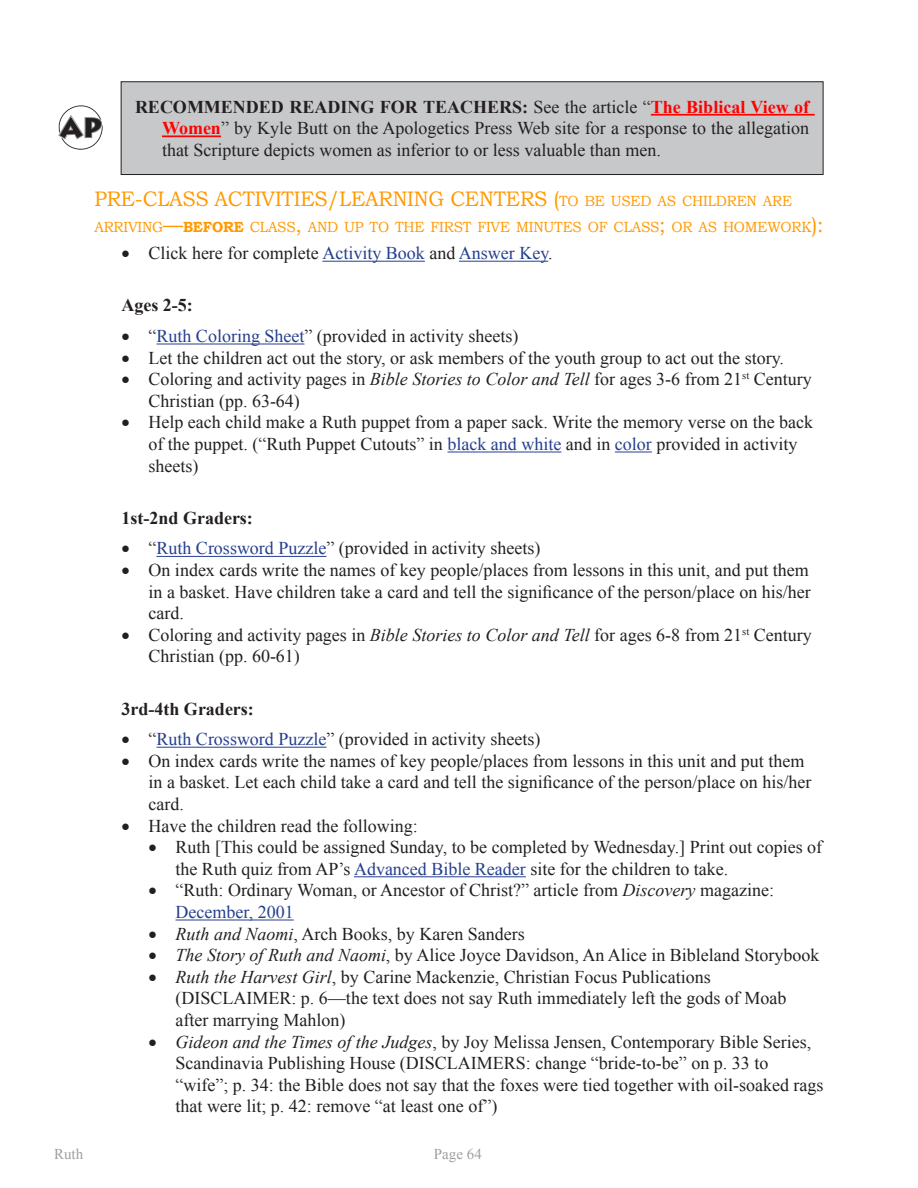
<style>
.page{position:relative;width:918px;height:1188px;background:#fff}
.page>*{position:absolute;margin:0;border:0;box-sizing:border-box;transform-origin:0 0}
.Heading_1{font:21px "Bookman Old Style";letter-spacing:-.01em;color:#f90;scale:.95 1}
.Notes{font:18px/21.6px "Times New Roman";color:#231f20}
.Heading_3{font:700 18px "Times New Roman";color:#231f20}
.t1{font:15px "Times New Roman";color:#9d9fa2}
.Heading_1-2{font:14.7px/25.2px "Bookman Old Style";letter-spacing:-.015em;color:#f90;scale:.95 1}
.s1{font-weight:700}
.s2{font-weight:700;color:#f00}
.s3{font-size:21px}
.s4{color:#253f8e}
.s5{font-style:italic}
</style>
<div class="page">
<hr style="left:322px;top:261px;width:103px;height:1px;background:#253f8e">
<hr style="left:459px;top:261px;width:89px;height:1px;background:#253f8e">
<hr style="left:156px;top:344px;width:148px;height:1px;background:#253f8e">
<hr style="left:447px;top:452px;width:114px;height:1px;background:#253f8e">
<hr style="left:615px;top:452px;width:37px;height:1px;background:#253f8e">
<hr style="left:156px;top:556px;width:170px;height:1px;background:#253f8e">
<hr style="left:156px;top:747px;width:170px;height:1px;background:#253f8e">
<hr style="left:354px;top:876px;width:172px;height:1px;background:#253f8e">
<hr style="left:176px;top:920px;width:118px;height:1px;background:#253f8e">
<div style="left:121px;top:82px;width:702px;height:93px;background:#c7c8ca"></div>
<hr style="left:651px;top:114px;width:164px;height:2px;background:#f00">
<hr style="left:162px;top:135px;width:59px;height:2px;background:#f00">
<div style="left:121px;top:81px;width:703px;height:94px;border:1px solid #231f20"></div>
<img style="left:58px;top:105px;width:45px;height:45px">
<p class="Notes" style="left:162px;top:96px;width:649px;text-align:justify;text-indent:-27px"><span class="s1">RECOMMENDED READING FOR TEACHERS:</span> See the article “<span class="s2">The Biblical View of Women</span>” by Kyle Butt on the Apologetics Press Web site for a response to the allegation that Scripture depicts women as inferior to or less valuable than men.</p>
<p class="Heading_1" style="left:94px;top:186px;width:448px">PRE-CLASS ACTIVITIES /LEARNING CENTERS</p>
<p class="Heading_1-2" style="left:94px;top:189px;width:769px;text-indent:459px"><span class="s3">(</span>TO BE USED AS CHILDREN ARE<br>ARRIVING<span class="s3">—</span><span class="s1">BEFORE</span> CLASS<span class="s3">,</span> AND UP TO THE FIRST FIVE MINUTES OF CLASS<span class="s3">;</span> OR AS HOMEWORK<span class="s3">):</span></p>
<p class="Notes" style="left:122px;top:242px;width:433px">• Click here for complete <span class="s4">Activity Book</span> and <span class="s4">Answer Key</span>.</p>
<p class="Heading_3" style="left:122px;top:293px;width:73px">Ages 2-5:</p>
<p class="Notes" style="left:122px;top:325px;width:398px">• “<span class="s4">Ruth Coloring Sheet</span>” (provided in activity sheets)</p>
<p class="Notes" style="left:122px;top:347px;width:664px">• Let the children act out the story, or ask members of the youth group to act out the story.</p>
<p class="Notes" style="left:148px;top:368px;width:665px;text-indent:-27px">• Coloring and activity pages in <span class="s5">Bible Stories to Color and Tell</span> for ages 3-6 from 21<sup>st</sup> Century<br>Christian (pp. 63-64)</p>
<p class="Notes" style="left:148px;top:411px;width:666px;text-indent:-27px">• Help each child make a Ruth puppet from a paper sack. Write the memory verse on the back of the puppet. (“Ruth Puppet Cutouts” in <span class="s4">black and white</span> and in <span class="s4">color</span> provided in activity sheets)</p>
<p class="Heading_3" style="left:122px;top:505px;width:133px">1st-2nd Graders:</p>
<p class="Notes" style="left:122px;top:537px;width:420px">• “<span class="s4">Ruth Crossword Puzzle</span>” (provided in activity sheets)</p>
<p class="Notes" style="left:148px;top:559px;width:664px;text-align:justify;text-indent:-27px">• On index cards write the names of key people/places from lessons in this unit, and put them in a basket. Have children take a card and tell the significance of the person/place on his/her card.</p>
<p class="Notes" style="left:148px;top:624px;width:665px;text-indent:-27px">• Coloring and activity pages in <span class="s5">Bible Stories to Color and Tell</span> for ages 6-8 from 21<sup>st</sup> Century<br>Christian (pp. 60-61)</p>
<p class="Heading_3" style="left:122px;top:696px;width:134px">3rd-4th Graders:</p>
<p class="Notes" style="left:122px;top:728px;width:420px">• “<span class="s4">Ruth Crossword Puzzle</span>” (provided in activity sheets)</p>
<p class="Notes" style="left:148px;top:750px;width:664px;text-indent:-27px">• On index cards write the names of key people/places from lessons in this unit and put them in a basket. Let each child take a card and tell the significance of the person/place on his/her card.</p>
<p class="Notes" style="left:122px;top:815px;width:298px">• Have the children read the following:</p>
<p class="Notes" style="left:176px;top:836px;width:648px;text-indent:-27px">• Ruth [This could be assigned Sunday, to be completed by Wednesday.] Print out copies of the Ruth quiz from AP’s <span class="s4">Advanced Bible Reader</span> site for the children to take.</p>
<p class="Notes" style="left:176px;top:879px;width:600px;text-indent:-27px">• “Ruth: Ordinary Woman, or Ancestor of Christ?” article from <span class="s5">Discovery</span> magazine:<br><span class="s4">December, 2001</span></p>
<p class="Notes" style="left:148px;top:923px;width:378px">• <span class="s5">Ruth and Naomi</span>, Arch Books, by Karen Sanders</p>
<p class="Notes" style="left:148px;top:944px;width:672px">• <span class="s5">The Story of Ruth and Naomi</span>, by Alice Joyce Davidson, An Alice in Bibleland Storybook</p>
<p class="Notes" style="left:176px;top:966px;width:612px;text-indent:-27px">• <span class="s5">Ruth the Harvest Girl</span>, by Carine Mackenzie, Christian Focus Publications (DISCLAIMER: p. 6—the text does not say Ruth immediately left the gods of Moab after marrying Mahlon)</p>
<p class="Notes" style="left:176px;top:1031px;width:650px;text-indent:-27px">• <span class="s5">Gideon and the Times of the Judges</span>, by Joy Melissa Jensen, Contemporary Bible Series, Scandinavia Publishing House (DISCLAIMERS: change “bride-to-be” on p. 33 to “wife”; p. 34: the Bible does not say that the foxes were tied together with oil-soaked rags that were lit; p. 42: remove “at least one of”)</p>
<p class="t1" style="left:54px;top:1144px;width:31px">Ruth</p>
<p class="t1" style="left:434px;top:1144px;width:49px">Page 64</p>
</div>
